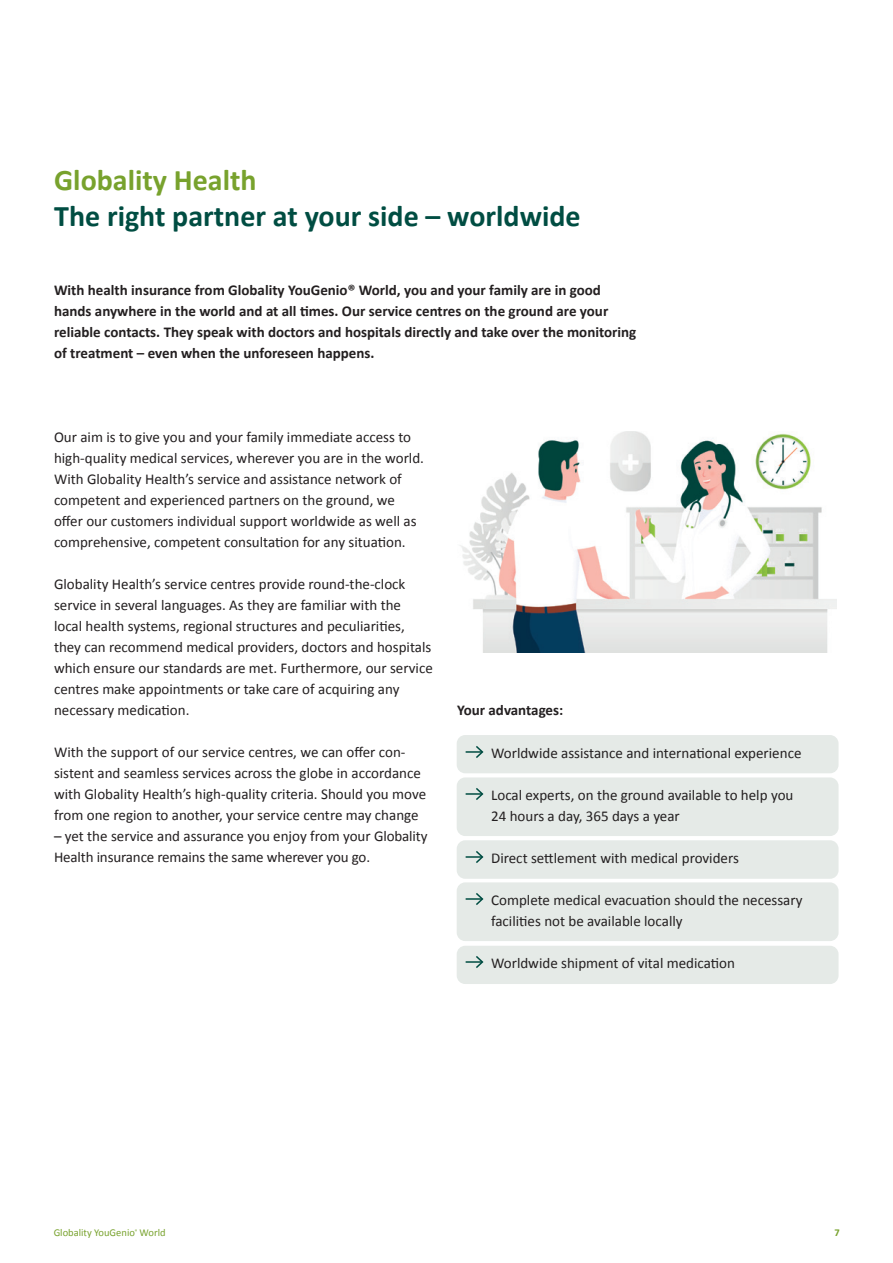
<style>
.page{position:relative;width:893px;height:1263px;background:#fff}
.page>*{position:absolute;margin:0;border:0;box-sizing:border-box;transform-origin:0 0}
.t1{font:700 30px "Calibri";color:#004d42}
.t2{font:700 30px "Calibri";color:#78a22d}
.t3{font:15px/21px "Calibri";color:#231f20}
.t4{font:700 15px/21px "Calibri";color:#231f20}
.t5{font:10.5px "Calibri";color:#78a22d}
.t6{font:700 10.5px "Calibri";color:#78a22d}
</style>
<div class="page">
<img style="left:460px;top:431px;width:376px;height:222px">
<div style="left:457px;top:735px;width:381px;height:38px;background:#e5eae7;border-radius:9px"></div>
<div style="left:457px;top:777px;width:381px;height:59px;background:#e5eae7;border-radius:9px"></div>
<div style="left:457px;top:840px;width:381px;height:39px;background:#e5eae7;border-radius:9px"></div>
<div style="left:457px;top:882px;width:381px;height:59px;background:#e5eae7;border-radius:9px"></div>
<div style="left:457px;top:946px;width:381px;height:38px;background:#e5eae7;border-radius:9px"></div>
<svg style="left:466px;top:746px;width:18px;height:12px"></svg>
<svg style="left:466px;top:788px;width:18px;height:12px"></svg>
<svg style="left:466px;top:851px;width:18px;height:12px"></svg>
<svg style="left:466px;top:893px;width:18px;height:12px"></svg>
<svg style="left:466px;top:956px;width:18px;height:12px"></svg>
<h1 class="t2" style="left:54px;top:161px;width:204px">Globality Health</h1>
<h1 class="t1" style="left:54px;top:197px;width:528px">The right partner at your side – worldwide</h1>
<p class="t4" style="left:54px;top:279px;width:584px">With health insurance from Globality YouGenio® World, you and your family are in good hands anywhere in the world and at all times. Our service centres on the ground are your reliable contacts. They speak with doctors and hospitals directly and take over the monitoring of treatment – even when the unforeseen happens.</p>
<p class="t3" style="left:54px;top:426px;width:371px">Our aim is to give you and your family immediate access to high-quality medical services, wherever you are in the world.<br>With Globality Health’s service and assistance network of competent and experienced partners on the ground, we offer our customers individual support worldwide as well as comprehensive, competent consultation for any situation.</p>
<p class="t3" style="left:54px;top:573px;width:380px">Globality Health’s service centres provide round-the-clock service in several languages. As they are familiar with the local health systems, regional structures and peculiarities, they can recommend medical providers, doctors and hospitals which ensure our standards are met. Furthermore, our service centres make appointments or take care of acquiring any necessary medication.</p>
<p class="t3" style="left:54px;top:741px;width:374px">With the support of our service centres, we can offer con&shy;sistent and seamless services across the globe in accordance with Globality Health’s high-quality criteria. Should you move from one region to another, your service centre may change</p>
<p class="t3" style="left:54px;top:825px;width:375px">– yet the service and assurance you enjoy from your Globality<br>Health insurance remains the same wherever you go.</p>
<p class="t4" style="left:457px;top:699px;width:108px">Your advantages:</p>
<p class="t3" style="left:491px;top:743px;width:312px">Worldwide assistance and international experience</p>
<p class="t3" style="left:491px;top:785px;width:304px">Local experts, on the ground available to help you<br>24 hours a day, 365 days a year</p>
<p class="t3" style="left:491px;top:848px;width:249px">Direct settlement with medical providers</p>
<p class="t3" style="left:491px;top:890px;width:313px">Complete medical evacuation should the necessary facilities not be available locally</p>
<p class="t3" style="left:491px;top:953px;width:245px">Worldwide shipment of vital medication</p>
<p class="t5" style="left:54px;top:1226px;width:113px">Globality YouGenio<sup>®</sup> World</p>
<p class="t6" style="left:835px;top:1225px;width:7px">7</p>
</div>
